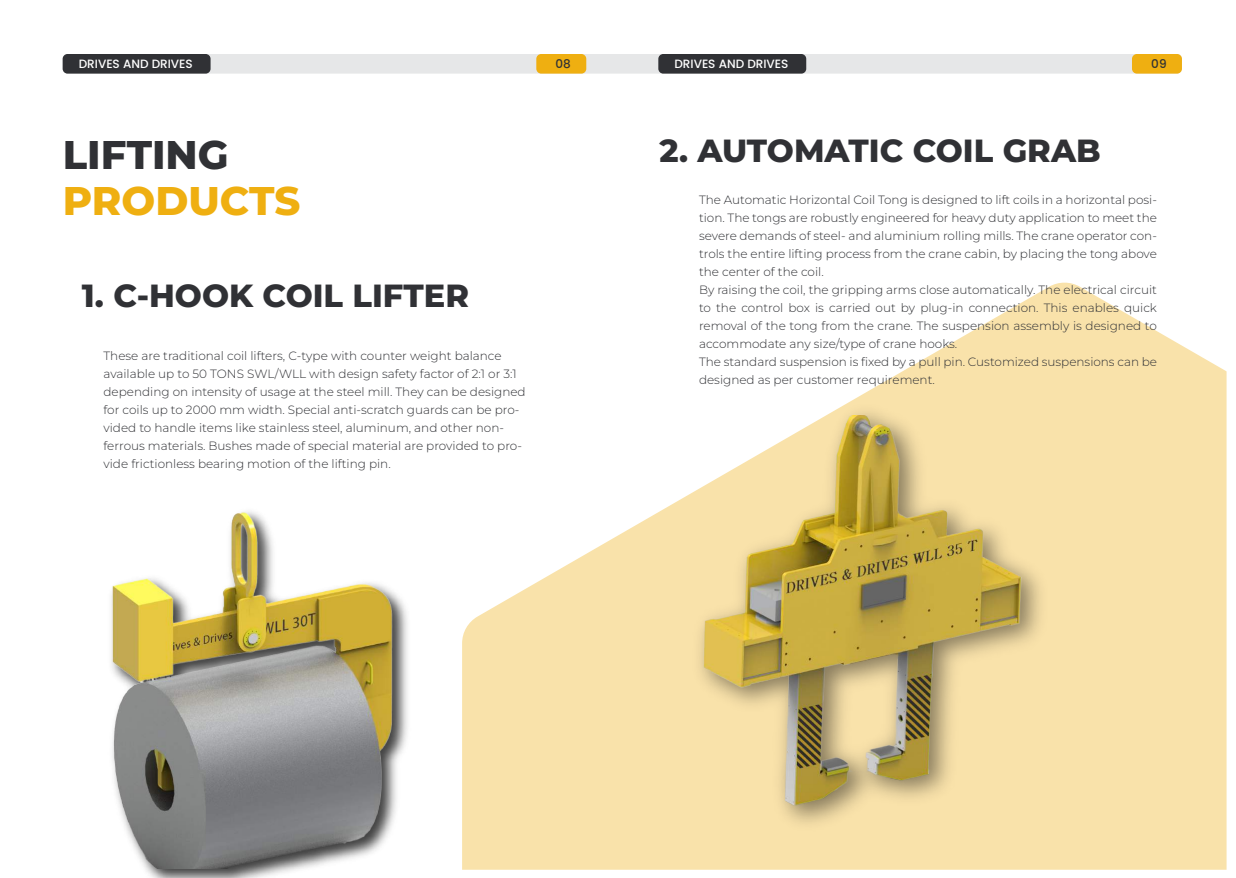
<style>
.page{position:relative;width:1236px;height:878px;background:#fff}
.page>*{position:absolute;margin:0;border:0;box-sizing:border-box;transform-origin:0 0}
.t1{font:800 40px "Montserrat";color:#efaf11}
.t2{font:800 40px "Montserrat";color:#303135}
.t3{font:800 32px "Montserrat";color:#303135}
.t4{font:300 12px/18px "Montserrat";color:#303135}
.t5{font:500 12px "Poppins";color:#fff}
.t6{font:500 12px "Poppins";color:#303135}
</style>
<div class="page">
<div style="left:63px;top:54px;width:1118px;height:20px;background:#e6e7e8;border-radius:5px"></div>
<div style="left:63px;top:54px;width:147px;height:20px;background:#303135;border-radius:5px"></div>
<div style="left:536px;top:54px;width:50px;height:20px;background:#efaf11;border-radius:5px"></div>
<div style="left:658px;top:54px;width:148px;height:20px;background:#303135;border-radius:5px"></div>
<div style="left:1131px;top:54px;width:50px;height:20px;background:#efaf11;border-radius:5px"></div>
<img style="left:145px;top:869px;width:153px;height:9px">
<img style="left:111px;top:511px;width:297px;height:358px">
<svg style="left:462px;top:283px;width:764px;height:587px;fill:#f9e2aa"></svg>
<img style="left:684px;top:396px;width:372px;height:444px">
<img style="left:610px;top:416px;width:535px;height:401px">
<p class="t5" style="left:79px;top:56px;width:116px">DRIVES AND DRIVES</p>
<p class="t6" style="left:555px;top:56px;width:17px">08</p>
<p class="t5" style="left:674px;top:56px;width:116px">DRIVES AND DRIVES</p>
<p class="t6" style="left:1151px;top:56px;width:17px">09</p>
<h1 class="t2" style="left:63px;top:128px;width:167px">LIFTING</h1>
<h2 class="t3" style="left:659px;top:129px;width:443px">2. AUTOMATIC COIL GRAB</h2>
<h1 class="t1" style="left:63px;top:174px;width:239px">PRODUCTS</h1>
<p class="t4" style="left:699px;top:191px;width:459px">The Automatic Horizontal Coil Tong is designed to lift coils in a horizontal posi&shy;tion. The tongs are robustly engineered for heavy duty application to meet the severe demands of steel- and aluminium rolling mills. The crane operator con&shy;trols the entire lifting process from the crane cabin, by placing the tong above the center of the coil.<br>By raising the coil, the gripping arms close automatically. The electrical circuit to the control box is carried out by plug-in connection. This enables quick removal of the tong from the crane. The suspension assembly is designed to accommodate any size/type of crane hooks.<br>The standard suspension is fixed by a pull pin. Customized suspensions can be designed as per customer requirement.</p>
<h2 class="t3" style="left:82px;top:274px;width:388px">1. C-HOOK COIL LIFTER</h2>
<p class="t4" style="left:103px;top:346px;width:423px">These are traditional coil lifters, C-type with counter weight balance available up to 50 TONS SWL/WLL with design safety factor of 2:1 or 3:1 depending on intensity of usage at the steel mill. They can be designed for coils up to 2000 mm width. Special anti-scratch guards can be pro&shy;vided to handle items like stainless steel, aluminum, and other non&shy;ferrous materials. Bushes made of special material are provided to pro&shy;vide frictionless bearing motion of the lifting pin.</p>
</div>
